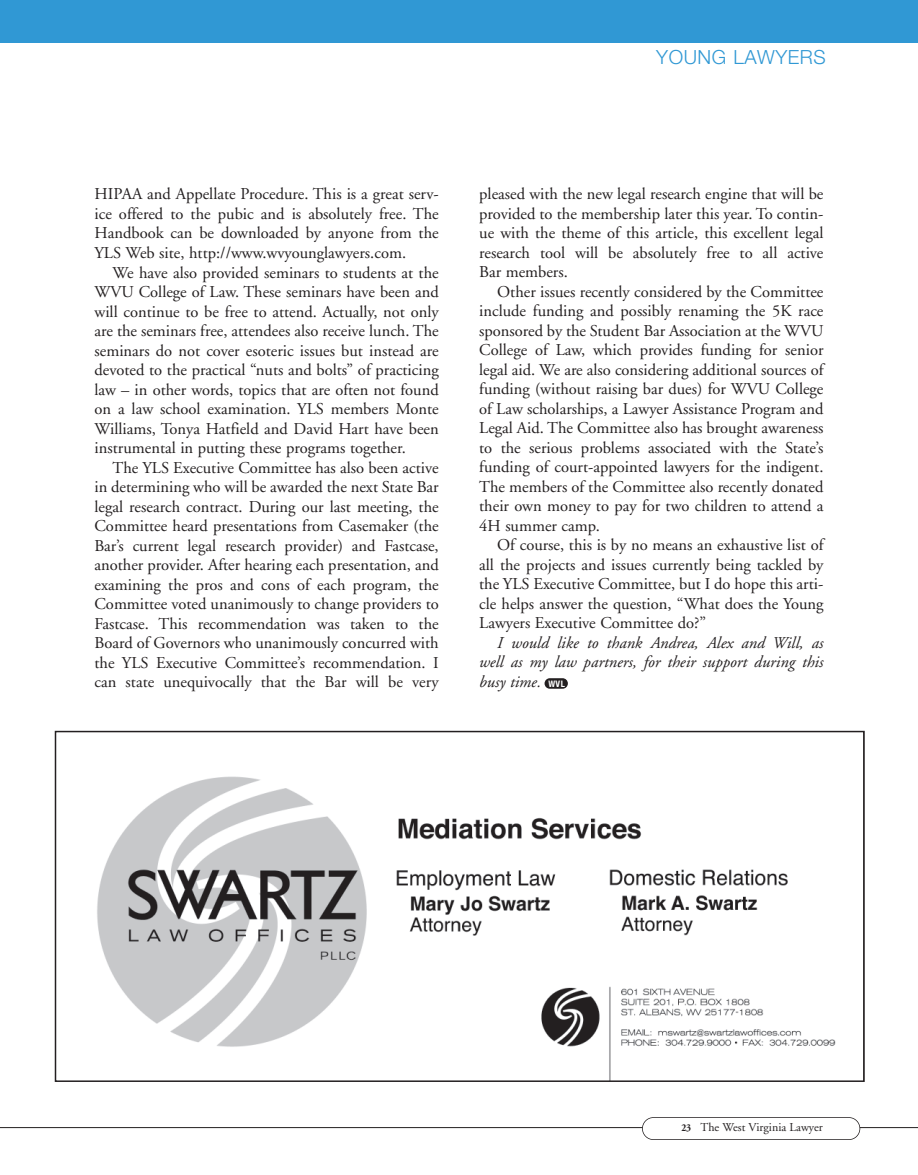
<style>
.page{position:relative;width:918px;height:1175px;background:#fff}
.page>*{position:absolute;margin:0;border:0;box-sizing:border-box;transform-origin:0 0}
.t1{font:300 19.5px "Helvetica Neue";letter-spacing:.03em;color:#3098d4}
.t2{font:16.5px "Adobe Garamond";color:#231f20}
.t3{font:italic 16.5px "Adobe Garamond";color:#231f20}
.t4{font:12px "Adobe Garamond";color:#231f20}
.t5{font:700 condensed 9px "Helvetica Neue";color:#fff}
.s1{font-weight:700;font-size:10.5px}
</style>
<div class="page">
<div style="left:545px;top:678px;width:23px;height:10px;background:#231f20;border-radius:5px"></div>
<hr style="left:0;top:1127px;width:918px;height:1px;background:#231f20">
<div style="left:0;top:0;width:918px;height:43px;background:#3098d4"></div>
<div style="left:642px;top:1117px;width:218px;height:22px;background:#fff;border-radius:11px"></div>
<div style="left:642px;top:1117px;width:218px;height:23px;border:2px solid #231f20;border-radius:11px"></div>
<img style="left:97px;top:776px;width:739px;height:302px">
<div style="left:55px;top:730px;width:810px;height:351px;border:2px solid #231f20"></div>
<p class="t1" style="left:656px;top:45px;width:171px">YOUNG LAWYERS</p>
<p class="t2" style="left:94px;top:188px;width:346px">HIPAA and Appellate Procedure. This is a great serv-</p>
<p class="t2" style="left:95px;top:207px;width:346px">ice offered to the pubic and is absolutely free. The</p>
<p class="t2" style="left:95px;top:227px;width:346px">Handbook can be downloaded by anyone from the</p>
<p class="t2" style="left:95px;top:246px;width:313px">YLS Web site, http://www.wvyounglawyers.com.</p>
<p class="t2" style="left:113px;top:266px;width:328px">We have also provided seminars to students at the</p>
<p class="t2" style="left:95px;top:285px;width:346px">WVU College of Law. These seminars have been and</p>
<p class="t2" style="left:95px;top:305px;width:346px">will continue to be free to attend. Actually, not only</p>
<p class="t2" style="left:95px;top:324px;width:346px">are the seminars free, attendees also receive lunch. The</p>
<p class="t2" style="left:95px;top:344px;width:346px">seminars do not cover esoteric issues but instead are</p>
<p class="t2" style="left:95px;top:363px;width:346px">devoted to the practical “nuts and bolts” of practicing</p>
<p class="t2" style="left:95px;top:383px;width:346px">law – in other words, topics that are often not found</p>
<p class="t2" style="left:94px;top:402px;width:346px">on a law school examination. YLS members Monte</p>
<p class="t2" style="left:94px;top:422px;width:346px">Williams, Tonya Hatfield and David Hart have been</p>
<p class="t2" style="left:94px;top:441px;width:313px">instrumental in putting these programs together.</p>
<p class="t2" style="left:113px;top:461px;width:328px">The YLS Executive Committee has also been active</p>
<p class="t2" style="left:95px;top:480px;width:346px">in determining who will be awarded the next State Bar</p>
<p class="t2" style="left:94px;top:500px;width:346px">legal research contract. During our last meeting, the</p>
<p class="t2" style="left:95px;top:519px;width:346px">Committee heard presentations from Casemaker (the</p>
<p class="t2" style="left:94px;top:539px;width:346px">Bar’s current legal research provider) and Fastcase,</p>
<p class="t2" style="left:94px;top:558px;width:346px">another provider. After hearing each presentation, and</p>
<p class="t2" style="left:94px;top:578px;width:346px">examining the pros and cons of each program, the</p>
<p class="t2" style="left:94px;top:597px;width:346px">Committee voted unanimously to change providers to</p>
<p class="t2" style="left:94px;top:617px;width:346px">Fastcase. This recommendation was taken to the</p>
<p class="t2" style="left:94px;top:636px;width:346px">Board of Governors who unanimously concurred with</p>
<p class="t2" style="left:94px;top:656px;width:346px">the YLS Executive Committee’s recommendation. I</p>
<p class="t2" style="left:94px;top:675px;width:346px">can state unequivocally that the Bar will be very</p>
<p class="t2" style="left:479px;top:187px;width:346px">pleased with the new legal research engine that will be</p>
<p class="t2" style="left:479px;top:207px;width:346px">provided to the membership later this year. To contin-</p>
<p class="t2" style="left:479px;top:226px;width:346px">ue with the theme of this article, this excellent legal</p>
<p class="t2" style="left:479px;top:246px;width:346px">research tool will be absolutely free to all active</p>
<p class="t2" style="left:479px;top:265px;width:90px">Bar members.</p>
<p class="t2" style="left:497px;top:285px;width:328px">Other issues recently considered by the Committee</p>
<p class="t2" style="left:479px;top:304px;width:346px">include funding and possibly renaming the 5K race</p>
<p class="t2" style="left:479px;top:324px;width:346px">sponsored by the Student Bar Association at the WVU</p>
<p class="t2" style="left:479px;top:343px;width:346px">College of Law, which provides funding for senior</p>
<p class="t2" style="left:479px;top:363px;width:346px">legal aid. We are also considering additional sources of</p>
<p class="t2" style="left:479px;top:382px;width:346px">funding (without raising bar dues) for WVU College</p>
<p class="t2" style="left:479px;top:402px;width:346px">of Law scholarships, a Lawyer Assistance Program and</p>
<p class="t2" style="left:479px;top:421px;width:346px">Legal Aid. The Committee also has brought awareness</p>
<p class="t2" style="left:479px;top:441px;width:346px">to the serious problems associated with the State’s</p>
<p class="t2" style="left:479px;top:460px;width:346px">funding of court-appointed lawyers for the indigent.</p>
<p class="t2" style="left:479px;top:480px;width:346px">The members of the Committee also recently donated</p>
<p class="t2" style="left:479px;top:499px;width:346px">their own money to pay for two children to attend a</p>
<p class="t2" style="left:479px;top:519px;width:122px">4H summer camp.</p>
<p class="t2" style="left:497px;top:538px;width:328px">Of course, this is by no means an exhaustive list of</p>
<p class="t2" style="left:479px;top:558px;width:346px">all the projects and issues currently being tackled by</p>
<p class="t2" style="left:479px;top:577px;width:346px">the YLS Executive Committee, but I do hope this arti-</p>
<p class="t2" style="left:479px;top:597px;width:346px">cle helps answer the question, “What does the Young</p>
<p class="t2" style="left:479px;top:616px;width:228px">Lawyers Executive Committee do?”</p>
<p class="t3" style="left:497px;top:636px;width:328px">I would like to thank Andrea, Alex and Will, as</p>
<p class="t3" style="left:479px;top:655px;width:346px">well as my law partners, for their support during this</p>
<p class="t3" style="left:479px;top:675px;width:63px">busy time.</p>
<p class="t5" style="left:548px;top:678px;width:18px">WVL</p>
<p class="t4" style="left:681px;top:1122px;width:143px"><span class="s1">23</span> The West Virginia Lawyer</p>
</div>
